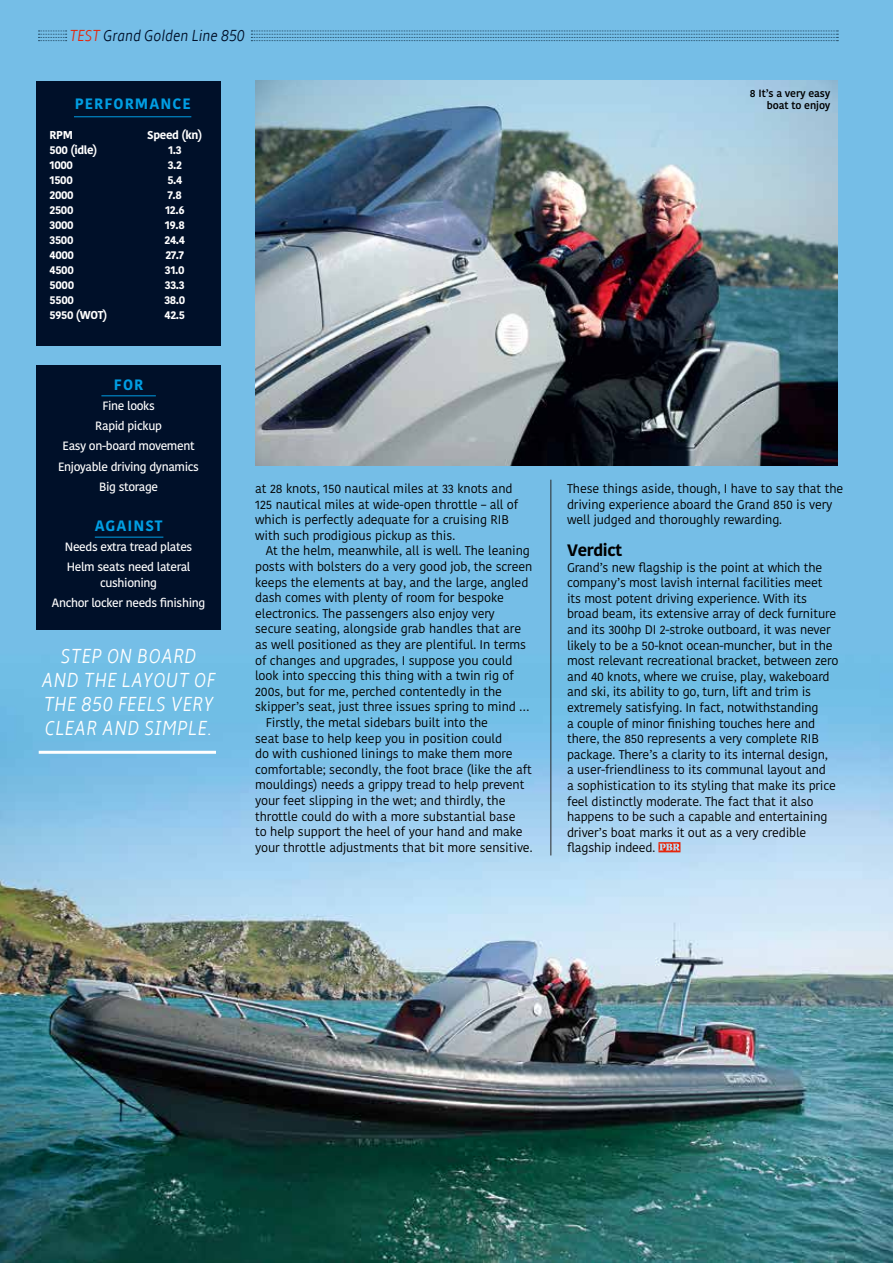
<style>
.page{position:relative;width:893px;height:1263px;background:#fff}
.page>*{position:absolute;margin:0;border:0;box-sizing:border-box;transform-origin:0 0}
.t1{font:italic 300 condensed 21px/24px "Amble";letter-spacing:.02em;color:#fff;text-align:center}
.t2{font:italic 300 condensed 16.5px "Amble";letter-spacing:-.01em;color:#001029}
.t3{font:700 16.5px "Kohinoor Bangla";letter-spacing:-.02em;color:#000}
.t4{font:700 15px "Kohinoor Bangla";letter-spacing:.07em;color:#009ee3}
.t5{font:12.6px/15.6px "Kohinoor Bangla";letter-spacing:-.01em;color:#000}
.t6{font:500 12px/20.1px "Kohinoor Bangla";letter-spacing:-.03em;color:#fff;text-align:center}
.t7{font:700 11.4px "Kohinoor Bangla";letter-spacing:-.03em;color:#fff}
.t8{font:600 10.5px/12px "Kohinoor Bangla";letter-spacing:-.01em;color:#000;text-align:right}
.s1{color:#e5250a}
</style>
<div class="page">
<img style="left:0;top:0;width:893px;height:1263px">
<div style="left:36px;top:365px;width:185px;height:264px;background:#001029"></div>
<hr style="left:101px;top:395px;width:55px;height:1px;background:#009ee3">
<hr style="left:95px;top:537px;width:68px;height:1px;background:#009ee3">
<hr style="left:551px;top:480px;width:1px;height:375px;background:#272728">
<hr style="left:39px;top:751px;width:177px;height:3px;background:#fff">
<svg style="left:658px;top:842px;width:22px;height:10px"></svg>
<img style="left:255px;top:80px;width:583px;height:386px">
<div style="left:36px;top:81px;width:185px;height:265px;background:#001029"></div>
<hr style="left:74px;top:116px;width:117px;height:1px;background:#009ee3">
<svg style="left:38px;top:31px;width:29px;height:10px"></svg>
<svg style="left:251px;top:31px;width:587px;height:10px;background:#67aad1"></svg>
<h2 class="t2" style="left:70px;top:26px;width:177px"><span class="s1">TEST</span> Grand Golden Line 850</h2>
<p class="t4" style="left:75px;top:91px;width:118px">PERFORMANCE</p>
<p class="t7" style="left:50px;top:125px;width:25px">RPM</p>
<p class="t7" style="left:147px;top:125px;width:57px">Speed (kn)</p>
<p class="t7" style="left:50px;top:140px;width:50px">500 (idle)</p>
<p class="t7" style="left:168px;top:140px;width:15px">1.3</p>
<p class="t7" style="left:50px;top:155px;width:25px">1000</p>
<p class="t7" style="left:168px;top:155px;width:16px">3.2</p>
<p class="t7" style="left:50px;top:170px;width:25px">1500</p>
<p class="t7" style="left:167px;top:170px;width:17px">5.4</p>
<p class="t7" style="left:50px;top:185px;width:26px">2000</p>
<p class="t7" style="left:168px;top:185px;width:16px">7.8</p>
<p class="t7" style="left:50px;top:200px;width:25px">2500</p>
<p class="t7" style="left:165px;top:200px;width:21px">12.6</p>
<p class="t7" style="left:50px;top:215px;width:26px">3000</p>
<p class="t7" style="left:165px;top:215px;width:21px">19.8</p>
<p class="t7" style="left:50px;top:230px;width:25px">3500</p>
<p class="t7" style="left:165px;top:230px;width:22px">24.4</p>
<p class="t7" style="left:50px;top:245px;width:26px">4000</p>
<p class="t7" style="left:166px;top:245px;width:20px">27.7</p>
<p class="t7" style="left:50px;top:260px;width:26px">4500</p>
<p class="t7" style="left:165px;top:260px;width:21px">31.0</p>
<p class="t7" style="left:50px;top:275px;width:26px">5000</p>
<p class="t7" style="left:165px;top:275px;width:21px">33.3</p>
<p class="t7" style="left:50px;top:290px;width:26px">5500</p>
<p class="t7" style="left:164px;top:290px;width:22px">38.0</p>
<p class="t7" style="left:50px;top:305px;width:59px">5950 (WOT)</p>
<p class="t7" style="left:165px;top:305px;width:22px">42.5</p>
<p class="t4" style="left:114px;top:371px;width:31px">FOR</p>
<p class="t6" style="left:58px;top:395px;width:142px">Fine looks<br>Rapid pickup<br>Easy on-board movement<br>Enjoyable driving dynamics<br>Big storage</p>
<p class="t4" style="left:95px;top:512px;width:69px">AGAINST</p>
<p class="t6" style="left:65px;top:536px;width:129px;text-align:left">Needs extra tread plates<br>Helm seats need lateral</p>
<p class="t6" style="left:52px;top:573px;width:155px">cushioning<br>Anchor locker needs finishing</p>
<h1 class="t1" style="left:42px;top:645px;width:175px">STEP ON BOARD<br>AND THE LAYOUT OF<br>THE 850 FEELS VERY<br>CLEAR AND SIMPLE.</h1>
<p class="t5" style="left:255px;top:480px;width:265px">at 28 knots, 150 nautical miles at 33 knots and 125 nautical miles at wide-open throttle – all of which is perfectly adequate for a cruising RIB with such prodigious pickup as this.</p>
<p class="t5" style="left:266px;top:543px;width:266px">At the helm, meanwhile, all is well. The leaning</p>
<p class="t5" style="left:255px;top:558px;width:279px">posts with bolsters do a very good job, the screen</p>
<p class="t5" style="left:255px;top:574px;width:275px">keeps the elements at bay, and the large, angled</p>
<p class="t5" style="left:255px;top:590px;width:250px">dash comes with plenty of room for bespoke</p>
<p class="t5" style="left:255px;top:605px;width:241px">electronics. The passengers also enjoy very</p>
<p class="t5" style="left:255px;top:621px;width:268px">secure seating, alongside grab handles that are</p>
<p class="t5" style="left:255px;top:636px;width:272px">as well positioned as they are plentiful. In terms</p>
<p class="t5" style="left:255px;top:652px;width:259px">of changes and upgrades, I suppose you could</p>
<p class="t5" style="left:255px;top:668px;width:260px">look into speccing this thing with a twin rig of</p>
<p class="t5" style="left:255px;top:683px;width:249px">200s, but for me, perched contentedly in the</p>
<p class="t5" style="left:255px;top:699px;width:276px">skipper’s seat, just three issues spring to mind …</p>
<p class="t5" style="left:266px;top:714px;width:224px">Firstly, the metal sidebars built into the</p>
<p class="t5" style="left:255px;top:730px;width:248px">seat base to help keep you in position could</p>
<p class="t5" style="left:255px;top:746px;width:259px">do with cushioned linings to make them more</p>
<p class="t5" style="left:255px;top:761px;width:278px">comfortable; secondly, the foot brace (like the aft</p>
<p class="t5" style="left:255px;top:777px;width:271px">mouldings) needs a grippy tread to help prevent</p>
<p class="t5" style="left:255px;top:792px;width:252px">your feet slipping in the wet; and thirdly, the</p>
<p class="t5" style="left:255px;top:808px;width:262px">throttle could do with a more substantial base</p>
<p class="t5" style="left:255px;top:824px;width:269px">to help support the heel of your hand and make</p>
<p class="t5" style="left:255px;top:839px;width:279px">your throttle adjustments that bit more sensitive.</p>
<p class="t8" style="left:750px;top:87px;width:82px">8 It’s a very easy boat to enjoy</p>
<p class="t5" style="left:567px;top:480px;width:278px">These things aside, though, I have to say that the driving experience aboard the Grand 850 is very well judged and thoroughly rewarding.</p>
<h2 class="t3" style="left:567px;top:536px;width:56px">Verdict</h2>
<p class="t5" style="left:567px;top:559px;width:273px">Grand’s new flagship is the point at which the company’s most lavish internal facilities meet its most potent driving experience. With its broad beam, its extensive array of deck furniture and its 300hp DI 2-stroke outboard, it was never likely to be a 50-knot ocean-muncher, but in the most relevant recreational bracket, between zero and 40 knots, where we cruise, play, wakeboard and ski, its ability to go, turn, lift and trim is extremely satisfying. In fact, notwithstanding<br>a couple of minor finishing touches here and there, the 850 represents a very complete RIB package. There’s a clarity to its internal design,<br>a user-friendliness to its communal layout and<br>a sophistication to its styling that make its price feel distinctly moderate. The fact that it also happens to be such a capable and entertaining driver’s boat marks it out as a very credible flagship indeed.</p>
</div>
